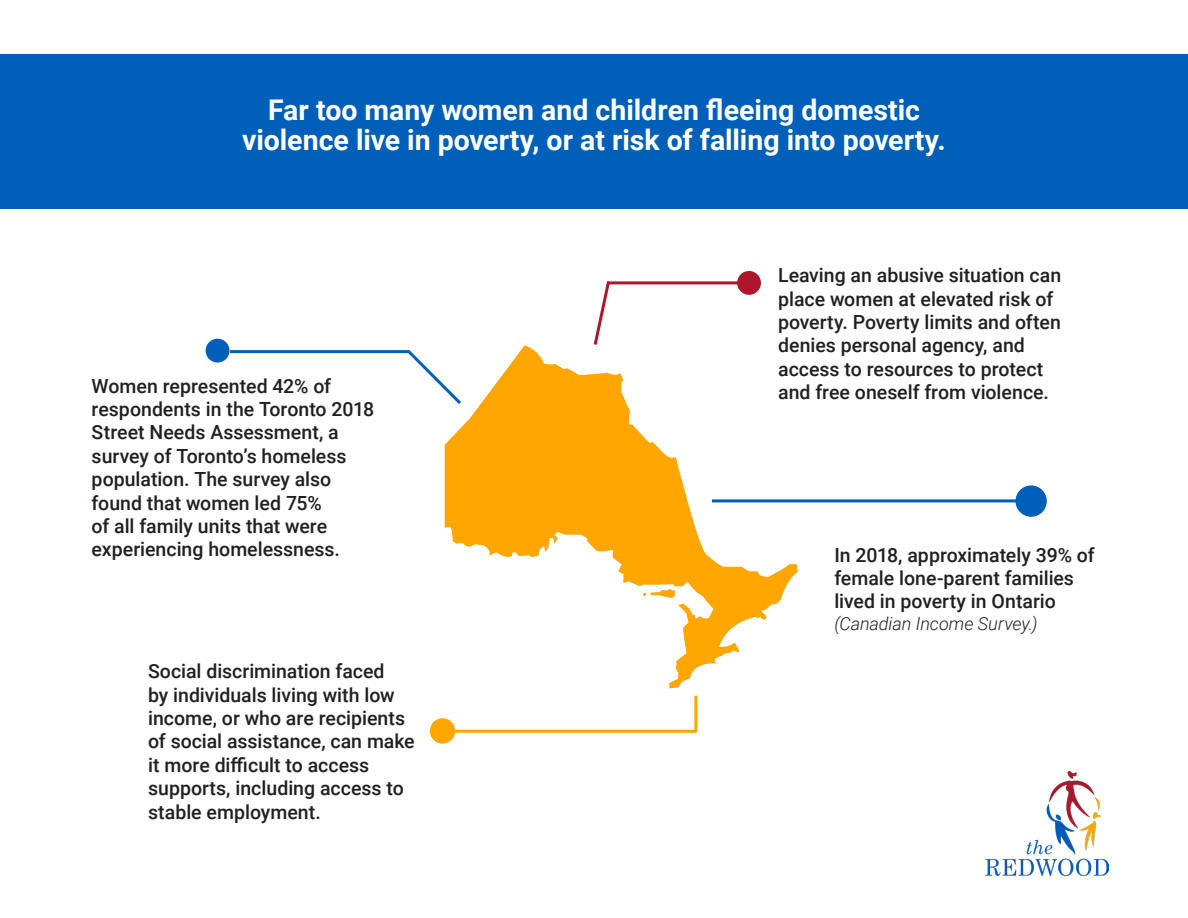
<style>
.page{position:relative;width:1188px;height:918px;background:#fff}
.page>*{position:absolute;margin:0;border:0;box-sizing:border-box;transform-origin:0 0}
.t1{font:700 28.5px/30px "Roboto";color:#fff;text-align:center}
.t2{font:500 19.5px/23.4px "Roboto";color:#231f20}
.t3{font:italic 300 18px "Roboto";letter-spacing:-.005em;color:#231f20}
</style>
<div class="page">
<svg style="left:445px;top:345px;width:353px;height:343px"></svg>
<svg style="left:642px;top:589px;width:33px;height:9px"></svg>
<hr style="left:230px;top:350px;width:179px;height:3px;background:#005fb9">
<div style="left:206px;top:339px;width:24px;height:24px;background:#005fb9;border-radius:50%"></div>
<svg style="left:404px;top:347px;width:60px;height:60px"></svg>
<div style="left:1016px;top:486px;width:30px;height:30px;background:#005fb9;border-radius:50%"></div>
<div style="left:1015px;top:485px;width:32px;height:32px;border:2px solid #005fb9;border-radius:50%"></div>
<hr style="left:712px;top:499px;width:312px;height:3px;background:#005fb9">
<div style="left:0;top:54px;width:1188px;height:154px;background:#005fb9"></div>
<svg style="left:592px;top:281px;width:20px;height:67px"></svg>
<hr style="left:442px;top:730px;width:254px;height:3px;background:#ffa700">
<div style="left:430px;top:719px;width:25px;height:24px;background:#ffa700;border-radius:50%"></div>
<div style="left:430px;top:718px;width:25px;height:26px;border:2px solid #ffa700;border-radius:50%"></div>
<hr style="left:694px;top:696px;width:3px;height:36px;background:#ffa700">
<img style="left:986px;top:772px;width:123px;height:103px">
<div style="left:737px;top:271px;width:24px;height:24px;background:#ae172b;border-radius:50%"></div>
<hr style="left:608px;top:281px;width:137px;height:3px;background:#ae172b">
<p class="t1" style="left:242px;top:94px;width:705px">Far too many women and children fleeing domestic violence live in poverty, or at risk of falling into poverty.</p>
<p class="t2" style="left:92px;top:373px;width:284px">Women represented 42% of respondents in the Toronto 2018<br>Street Needs Assessment, a survey of Toronto’s homeless population. The survey also found that women led 75%<br>of all family units that were experiencing homelessness.</p>
<p class="t2" style="left:148px;top:659px;width:268px">Social discrimination faced<br>by individuals living with low income, or who are recipients of social assistance, can make it more difficult to access supports, including access to stable employment.</p>
<p class="t2" style="left:778px;top:263px;width:285px">Leaving an abusive situation can place women at elevated risk of poverty. Poverty limits and often denies personal agency, and access to resources to protect and free oneself from violence.</p>
<p class="t2" style="left:834px;top:542px;width:262px">In 2018, approximately 39% of female lone-parent families lived in poverty in Ontario</p>
<p class="t3" style="left:834px;top:611px;width:205px">(Canadian Income Survey.)</p>
</div>
